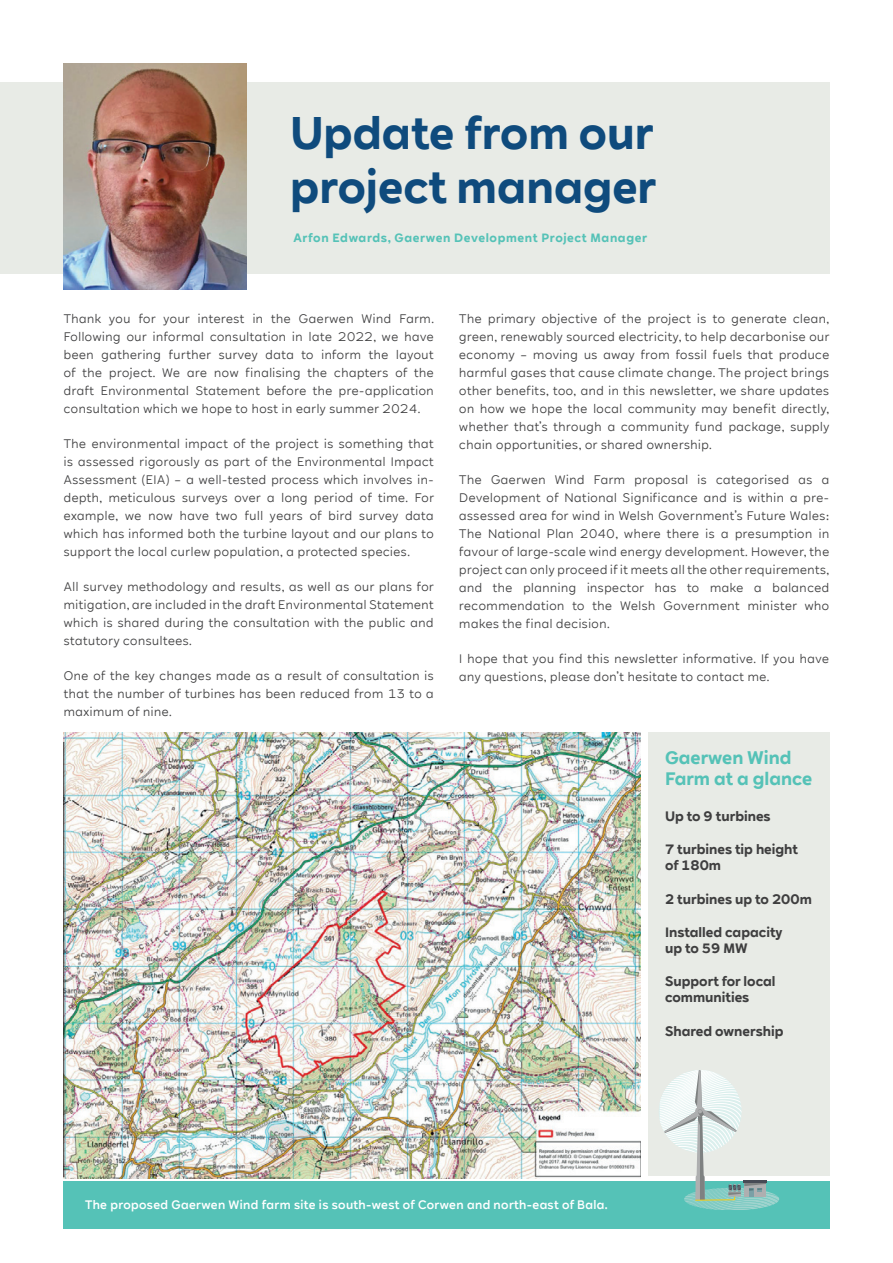
<style>
.page{position:relative;width:893px;height:1263px;background:#fff}
.page>*{position:absolute;margin:0;border:0;box-sizing:border-box;transform-origin:0 0}
.t1{font:700 45px/54px "RWE Sans";color:#0f4b7d}
.t2{font:700 18px/21.6px "RWE Sans";color:#55c2b7}
.t3{font:700 13.5px/16.2px "RWE Sans";color:#3e3e3f}
.t4{font:12px/18px "RWE Sans";letter-spacing:.05em;color:#3e3e3f;text-align:justify}
.t5{font:500 12px "RWE Sans";letter-spacing:.03em;color:#fff}
.t6{font:700 12px "RWE Sans";letter-spacing:.05em;color:#55c2b7}
</style>
<div class="page">
<div style="left:0;top:82px;width:829px;height:191px;background:#e8ebe6"></div>
<img style="left:64px;top:64px;width:183px;height:225px">
<div style="left:648px;top:732px;width:181px;height:444px;background:#e8ebe6"></div>
<div style="left:63px;top:1181px;width:766px;height:48px;background:#55c2b7"></div>
<img style="left:64px;top:732px;width:576px;height:446px">
<hr style="left:64px;top:742px;width:1px;height:435px;background:#231f20">
<svg style="left:660px;top:1070px;width:119px;height:140px"></svg>
<h1 class="t1" style="left:290px;top:106px;width:368px">Update from our project manager</h1>
<p class="t6" style="left:293px;top:230px;width:355px">Arfon Edwards, Gaerwen Development Project Manager</p>
<p class="t4" style="left:64px;top:310px;width:372px">Thank you for your interest in the Gaerwen Wind Farm.<br>Following our informal consultation in late 2022, we have been gathering further survey data to inform the layout of the project. We are now finalising the chapters of the draft Environmental Statement before the pre-application consultation which we hope to host in early summer 2024.</p>
<p class="t4" style="left:64px;top:435px;width:372px">The environmental impact of the project is something that is assessed rigorously as part of the Environmental Impact Assessment (EIA) – a well-tested process which involves in&shy;depth, meticulous surveys over a long period of time. For example, we now have two full years of bird survey data which has informed both the turbine layout and our plans to support the local curlew population, a protected species.</p>
<p class="t4" style="left:64px;top:578px;width:372px">All survey methodology and results, as well as our plans for mitigation, are included in the draft Environmental Statement which is shared during the consultation with the public and statutory consultees.</p>
<p class="t4" style="left:64px;top:667px;width:371px">One of the key changes made as a result of consultation is that the number of turbines has been reduced from 13 to a maximum of nine.</p>
<p class="t4" style="left:459px;top:310px;width:372px">The primary objective of the project is to generate clean, green, renewably sourced electricity, to help decarbonise our economy – moving us away from fossil fuels that produce harmful gases that cause climate change. The project brings other benefits, too, and in this newsletter, we share updates on how we hope the local community may benefit directly, whether that’s through a community fund package, supply chain opportunities, or shared ownership.</p>
<p class="t4" style="left:459px;top:471px;width:372px">The Gaerwen Wind Farm proposal is categorised as a Development of National Significance and is within a pre&shy;assessed area for wind in Welsh Government’s Future Wales:<br>The National Plan 2040, where there is a presumption in favour of large-scale wind energy development. However, the project can only proceed if it meets all the other requirements, and the planning inspector has to make a balanced recommendation to the Welsh Government minister who makes the final decision.</p>
<p class="t4" style="left:459px;top:650px;width:371px">I hope that you find this newsletter informative. If you have any questions, please don’t hesitate to contact me.</p>
<h2 class="t2" style="left:665px;top:746px;width:149px">Gaerwen Wind<br>Farm at a glance</h2>
<p class="t3" style="left:665px;top:808px;width:107px">Up to 9 turbines</p>
<p class="t3" style="left:665px;top:841px;width:134px">7 turbines tip height of 180m</p>
<p class="t3" style="left:665px;top:891px;width:148px">2 turbines up to 200m</p>
<p class="t3" style="left:665px;top:924px;width:119px">Installed capacity up to 59 MW</p>
<p class="t3" style="left:665px;top:973px;width:112px">Support for local communities</p>
<p class="t3" style="left:665px;top:1023px;width:120px">Shared ownership</p>
<p class="t5" style="left:85px;top:1197px;width:524px">The proposed Gaerwen Wind farm site is south-west of Corwen and north-east of Bala.</p>
</div>
